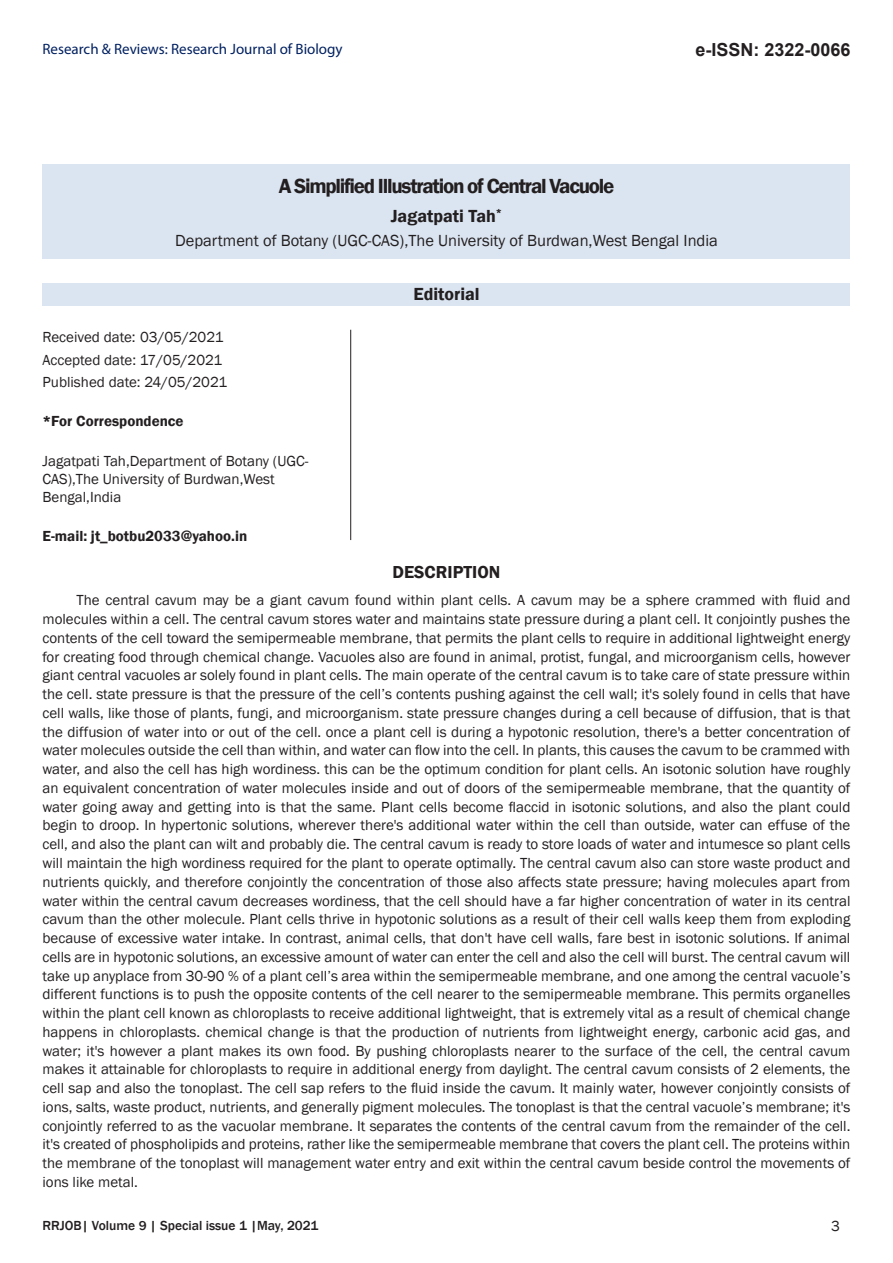
<style>
.page{position:relative;width:893px;height:1263px;background:#fff}
.page>*{position:absolute;margin:0;border:0;box-sizing:border-box;transform-origin:0 0}
.t1{font:600 21px "Franklin Gothic";letter-spacing:-.06em;color:#231f20}
.t2{font:600 18px "Franklin Gothic";color:#231f20}
.t3{font:700 18px "Arial";color:#231f20}
.t4{font:600 17.85px "Franklin Gothic";color:#231f20}
.t5{font:16.5px "Franklin Gothic";color:#231f20}
.t6{font:15px/18.8px "Franklin Gothic";color:#231f20}
.t7{font:600 15px "Franklin Gothic";color:#231f20}
.t8{font:15px "Myriad Pro";color:#002060}
.t9{font:500 13.5px "Franklin Gothic";color:#231f20}
</style>
<div class="page">
<div style="left:43px;top:164px;width:807px;height:95px;background:#dbe5f1"></div>
<div style="left:43px;top:283px;width:807px;height:23px;background:#dbe5f1"></div>
<hr style="left:350px;top:330px;width:1px;height:210px;background:#231f20">
<p class="t8" style="left:43px;top:40px;width:302px">Research &amp; Reviews: Research Journal of Biology</p>
<p class="t3" style="left:695px;top:37px;width:157px">e-ISSN: 2322-0066</p>
<h1 class="t1" style="left:279px;top:173px;width:337px">A Simplified Illustration of Central Vacuole</h1>
<p class="t2" style="left:391px;top:205px;width:113px">Jagatpati Tah<sup>*</sup></p>
<p class="t5" style="left:175px;top:230px;width:544px">Department of Botany (UGC-CAS),The University of Burdwan,West Bengal India</p>
<p class="t2" style="left:413px;top:283px;width:68px">Editorial</p>
<p class="t6" style="left:43px;top:326px;width:186px;line-height:22.5px">Received date: 03/05/2021<br>Accepted date: 17/05/2021<br>Published date: 24/05/2021</p>
<p class="t7" style="left:43px;top:412px;width:143px">*For Correspondence</p>
<p class="t6" style="left:43px;top:452px;width:268px;line-height:18px">Jagatpati Tah,Department of Botany (UGC-<br>CAS),The University of Burdwan,West<br>Bengal,India</p>
<p class="t7" style="left:43px;top:527px;width:206px">E-mail: jt_botbu2033@yahoo.in</p>
<p class="t4" style="left:393px;top:561px;width:109px">DESCRIPTION</p>
<p class="t6" style="left:43px;top:591px;width:809px;text-align:justify;text-indent:34px">The central cavum may be a giant cavum found within plant cells. A cavum may be a sphere crammed with fluid and molecules within a cell. The central cavum stores water and maintains state pressure during a plant cell. It conjointly pushes the contents of the cell toward the semipermeable membrane, that permits the plant cells to require in additional lightweight energy for creating food through chemical change. Vacuoles also are found in animal, protist, fungal, and microorganism cells, however giant central vacuoles ar solely found in plant cells. The main operate of the central cavum is to take care of state pressure within the cell. state pressure is that the pressure of the cell’s contents pushing against the cell wall; it's solely found in cells that have cell walls, like those of plants, fungi, and microorganism. state pressure changes during a cell because of diffusion, that is that the diffusion of water into or out of the cell. once a plant cell is during a hypotonic resolution, there's a better concentration of water molecules outside the cell than within, and water can flow into the cell. In plants, this causes the cavum to be crammed with water, and also the cell has high wordiness. this can be the optimum condition for plant cells. An isotonic solution have roughly an equivalent concentration of water molecules inside and out of doors of the semipermeable membrane, that the quantity of water going away and getting into is that the same. Plant cells become flaccid in isotonic solutions, and also the plant could begin to droop. In hypertonic solutions, wherever there's additional water within the cell than outside, water can effuse of the cell, and also the plant can wilt and probably die. The central cavum is ready to store loads of water and intumesce so plant cells will maintain the high wordiness required for the plant to operate optimally. The central cavum also can store waste product and nutrients quickly, and therefore conjointly the concentration of those also affects state pressure; having molecules apart from water within the central cavum decreases wordiness, that the cell should have a far higher concentration of water in its central cavum than the other molecule. Plant cells thrive in hypotonic solutions as a result of their cell walls keep them from exploding because of excessive water intake. In contrast, animal cells, that don't have cell walls, fare best in isotonic solutions. If animal cells are in hypotonic solutions, an excessive amount of water can enter the cell and also the cell will burst. The central cavum will take up anyplace from 30-90 % of a plant cell’s area within the semipermeable membrane, and one among the central vacuole’s different functions is to push the opposite contents of the cell nearer to the semipermeable membrane. This permits organelles within the plant cell known as chloroplasts to receive additional lightweight, that is extremely vital as a result of chemical change happens in chloroplasts. chemical change is that the production of nutrients from lightweight energy, carbonic acid gas, and water; it's however a plant makes its own food. By pushing chloroplasts nearer to the surface of the cell, the central cavum makes it attainable for chloroplasts to require in additional energy from daylight. The central cavum consists of 2 elements, the cell sap and also the tonoplast. The cell sap refers to the fluid inside the cavum. It mainly water, however conjointly consists of ions, salts, waste product, nutrients, and generally pigment molecules. The tonoplast is that the central vacuole’s membrane; it's conjointly referred to as the vacuolar membrane. It separates the contents of the central cavum from the remainder of the cell. it's created of phospholipids and proteins, rather like the semipermeable membrane that covers the plant cell. The proteins within the membrane of the tonoplast will management water entry and exit within the central cavum beside control the movements of ions like metal.</p>
<p class="t9" style="left:43px;top:1217px;width:277px">RRJOB| Volume 9 | Special issue 1 |May, 2021</p>
<p class="t6" style="left:831px;top:1217px;width:10px">3</p>
</div>
